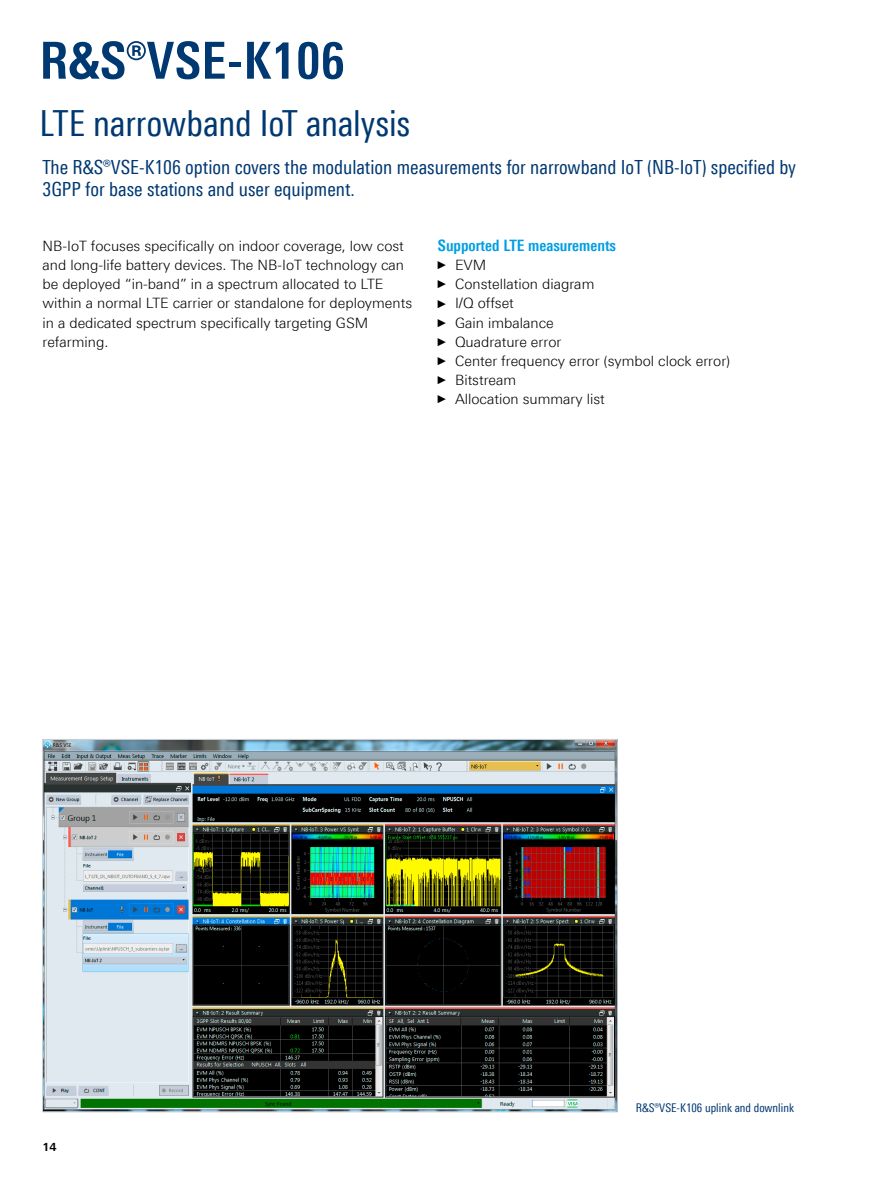
<style>
.page{position:relative;width:893px;height:1191px;background:#fff}
.page>*{position:absolute;margin:0;border:0;box-sizing:border-box;transform-origin:0 0}
.Seiten_Headline_34Pt{font:700 51px "Linotype Univers 620 Cn";letter-spacing:.01em;color:#003872}
.Subheadline_24_Pt{font:36px "Linotype Univers 420 Cn";letter-spacing:-.01em;color:#003872}
.Teaser{font:19.5px/22px "Linotype Univers 420 Cn";color:#003872}
.Absatzfett_cyan{font:700 15.75px "Linotype Univers 620 Cn";color:#009ee3}
.Haupttext{font:300 14.25px/19.2px "Linotype Univers 330";color:#000}
.Bildunterschrift{font:12px "Linotype Univers 420 Cn";color:#003872}
.t1{font:700 11.25px "Linotype Univers 630";color:#000}
.s1{font-family:"Arial Narrow";font-weight:400;font-size:11.4px}
</style>
<div class="page">
<img style="left:44px;top:741px;width:572px;height:369px">
<p class="Seiten_Headline_34Pt" style="left:40px;top:30px;width:307px">R&amp;S®VSE-K106</p>
<p class="Subheadline_24_Pt" style="left:40px;top:102px;width:372px">LTE narrowband IoT analysis</p>
<p class="Teaser" style="left:43px;top:156px;width:755px">The R&amp;S®VSE-K106 option covers the modulation measurements for narrowband IoT (NB-IoT) specified by<br>3GPP for base stations and user equipment.</p>
<p class="Haupttext" style="left:43px;top:236px;width:371px">NB-IoT focuses specifically on indoor coverage, low cost and long-life battery devices. The NB-IoT technology can be deployed “in-band” in a spectrum allocated to LTE within a normal LTE carrier or standalone for deployments in a dedicated spectrum specifically targeting GSM refarming.</p>
<p class="Absatzfett_cyan" style="left:438px;top:236px;width:180px">Supported LTE measurements</p>
<p class="Haupttext" style="left:438px;top:255px;width:50px"><span class="s1">►</span> EVM</p>
<p class="Haupttext" style="left:438px;top:274px;width:158px"><span class="s1">►</span> Constellation diagram</p>
<p class="Haupttext" style="left:438px;top:293px;width:77px"><span class="s1">►</span> I/Q offset</p>
<p class="Haupttext" style="left:438px;top:313px;width:117px"><span class="s1">►</span> Gain imbalance</p>
<p class="Haupttext" style="left:438px;top:332px;width:125px"><span class="s1">►</span> Quadrature error</p>
<p class="Haupttext" style="left:438px;top:351px;width:294px"><span class="s1">►</span> Center frequency error (symbol clock error)</p>
<p class="Haupttext" style="left:438px;top:370px;width:80px"><span class="s1">►</span> Bitstream</p>
<p class="Haupttext" style="left:438px;top:389px;width:168px"><span class="s1">►</span> Allocation summary list</p>
<p class="t1" style="left:43px;top:1139px;width:16px">14</p>
<p class="Bildunterschrift" style="left:636px;top:1101px;width:160px">R&amp;S®VSE-K106 uplink and downlink</p>
</div>
